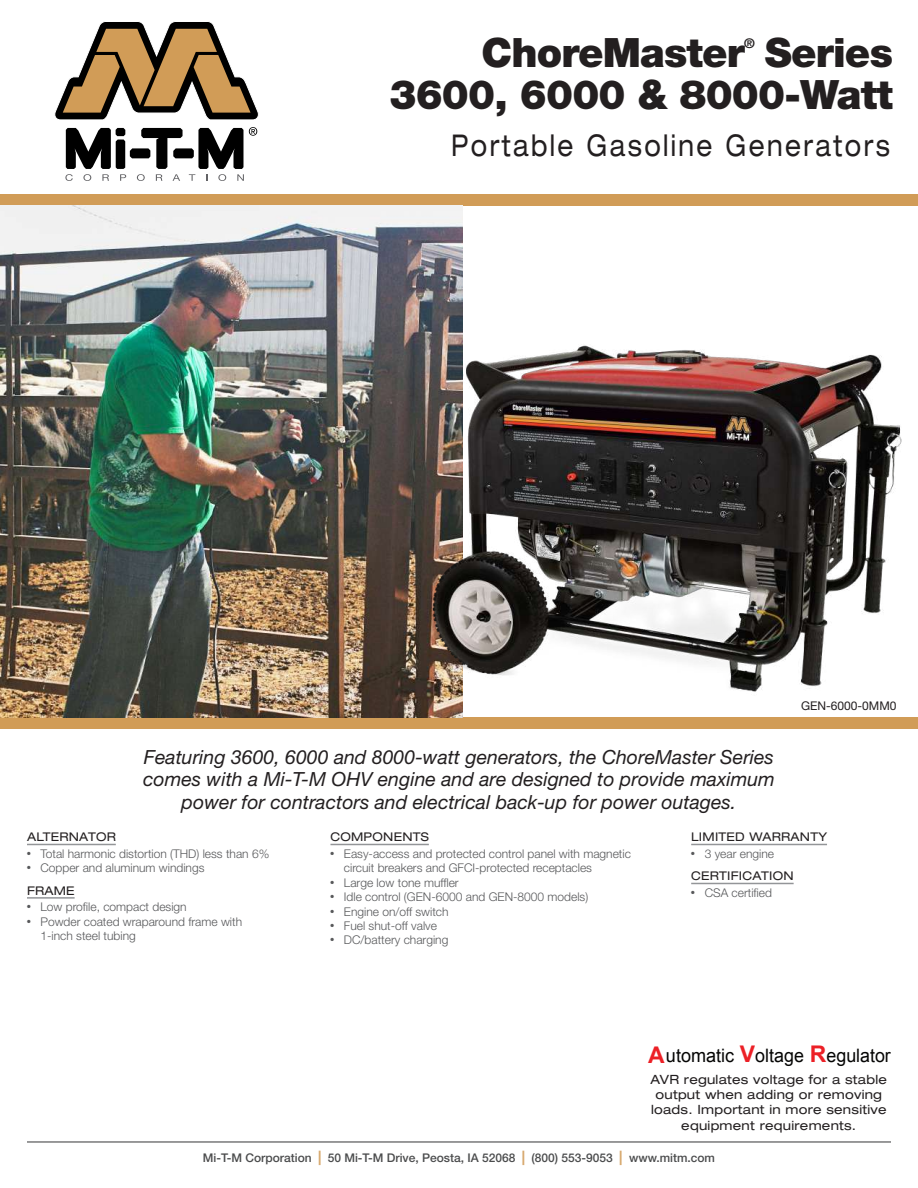
<style>
.page{position:relative;width:918px;height:1188px;background:#fff}
.page>*{position:absolute;margin:0;border:0;box-sizing:border-box;transform-origin:0 0}
.t1{font:900 40.5px/41.8px "Helvetica Neue LT Std";letter-spacing:-.02em;color:#231f20;text-align:right}
.t2{font:expanded 30px "Helvetica Neue LT Std";letter-spacing:.1em;color:#231f20;scale:.8 1}
.t3{font:italic 19.5px/22.5px "Helvetica Neue LT Std";color:#231f20;text-align:center}
.t4{font:18.45px "Arial";color:#050504}
.t5{font:700 13.35px "Helvetica Neue LT Std";color:#231f20}
.t6{font:expanded 12.75px/15.3px "Helvetica Neue LT Std";letter-spacing:.02em;color:#231f20;text-align:center}
.t7{font:300 12px/14.4px "Helvetica Neue LT Std";color:#57585a}
.t8{font:500 12px "Helvetica Neue LT Std";color:#4b4c4d}
.t9{font:expanded 12px/22.5px "Helvetica Neue LT Std";letter-spacing:.02em;color:#231f20}
.t10{font:12px "Helvetica Neue LT Std";color:#231f20}
.s1{font-weight:400;font-stretch:expanded;color:#231f20}
.s2{font-weight:300;font-stretch:normal;color:#57585a}
.s3{font-weight:700;font-size:22.95px;color:#ec2026}
.s4{font-weight:800;font-size:14.4px;color:#d7a86d}
</style>
<div class="page">
<svg style="left:54px;top:21px;width:205px;height:99px"></svg>
<svg style="left:65px;top:127px;width:192px;height:54px"></svg>
<hr style="left:27px;top:1141px;width:864px;height:2px;background:#4b4c4d">
<div style="left:0;top:194px;width:918px;height:12px;background:#d19c57"></div>
<div style="left:0;top:718px;width:918px;height:11px;background:#d19c57"></div>
<img style="left:0;top:206px;width:462px;height:512px">
<img style="left:423px;top:326px;width:479px;height:375px">
<hr style="left:27px;top:844px;width:89px;height:1px;background:#939598">
<hr style="left:27px;top:897px;width:48px;height:2px;background:#939598">
<hr style="left:330px;top:844px;width:99px;height:1px;background:#939598">
<hr style="left:691px;top:844px;width:136px;height:1px;background:#939598">
<hr style="left:691px;top:883px;width:103px;height:1px;background:#939598">
<h1 class="t1" style="left:389px;top:32px;width:505px">Series<br>3600, 6000 &amp; 8000-Watt</h1>
<h1 class="t1" style="left:482px;top:32px;width:265px">ChoreMaster</h1>
<p class="t5" style="left:744px;top:35px;width:12px">®</p>
<h2 class="t2" style="left:451px;top:128px;width:550px">Portable Gasoline Generators</h2>
<h3 class="t3" style="left:143px;top:745px;width:633px">Featuring 3600, 6000 and 8000-watt generators, the ChoreMaster Series comes with a Mi-T-M OHV engine and are designed to provide maximum power for contractors and electrical back-up for power outages.</h3>
<p class="t10" style="left:801px;top:698px;width:97px">GEN-6000-0MM0</p>
<p class="t9" style="left:27px;top:826px;width:90px">ALTERNATOR</p>
<p class="t7" style="left:27px;top:846px;width:244px">● Total harmonic distortion (THD) less than 6%</p>
<p class="t7" style="left:27px;top:857px;width:179px;line-height:22.5px">● Copper and aluminum windings<br><span class="s1">FRAME</span></p>
<p class="t7" style="left:27px;top:900px;width:161px">● Low profile, compact design</p>
<p class="t7" style="left:40px;top:914px;width:203px;text-indent:-14px">● Powder coated wraparound frame with<br>1-inch steel tubing</p>
<p class="t9" style="left:330px;top:826px;width:100px">COMPONENTS</p>
<p class="t7" style="left:344px;top:846px;width:288px;text-indent:-14px">● Easy-access and protected control panel with magnetic circuit breakers and GFCI-protected receptacles</p>
<p class="t7" style="left:330px;top:875px;width:130px">● Large low tone muffler</p>
<p class="t7" style="left:330px;top:889px;width:259px">● Idle control (GEN-6000 and GEN-8000 models)</p>
<p class="t7" style="left:330px;top:904px;width:120px">● Engine on/off switch</p>
<p class="t7" style="left:330px;top:918px;width:108px">● Fuel shut-off valve</p>
<p class="t7" style="left:330px;top:933px;width:119px">● DC/battery charging</p>
<p class="t9" style="left:691px;top:826px;width:137px">LIMITED WARRANTY</p>
<p class="t9" style="left:691px;top:842px;width:104px"><sup>●</sup> <span class="s2">3 year engine<br></span>CERTIFICATION</p>
<p class="t7" style="left:691px;top:885px;width:82px">● CSA certified</p>
<h3 class="t4" style="left:590px;top:1044px;width:302px"><span class="s3">D</span>igital <span class="s3">A</span>utomatic <span class="s3">V</span>oltage <span class="s3">R</span>egulator</h3>
<p class="t6" style="left:651px;top:1071px;width:238px">AVR regulates voltage for a stable output when adding or removing loads. Important in more sensitive equipment requirements.</p>
<p class="t8" style="left:203px;top:1151px;width:514px">Mi-T-M Corporation <span class="s4">|</span> 50 Mi-T-M Drive, Peosta, IA 52068 <span class="s4">|</span> (800) 553-9053 <span class="s4">|</span> www.mitm.com</p>
</div>
